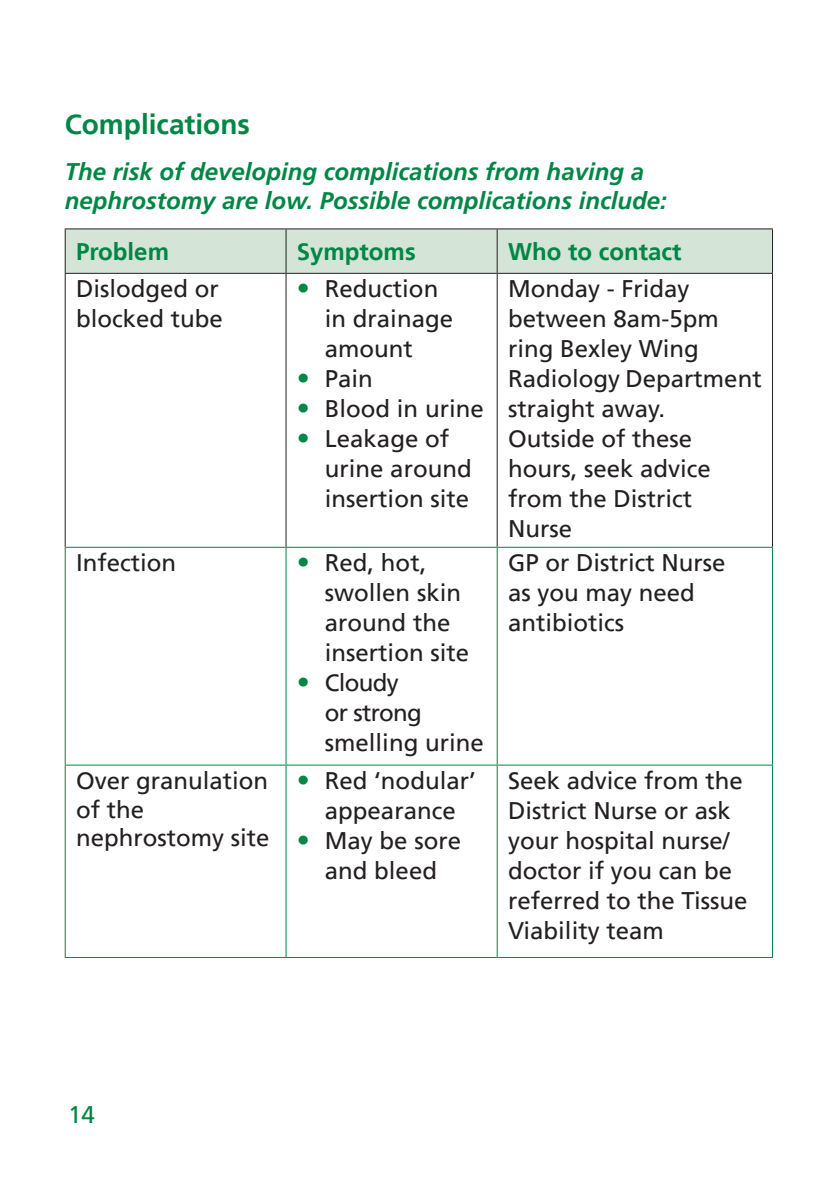
<style>
.page{position:relative;width:840px;height:1191px;background:#fff}
.page>*{position:absolute;margin:0;border:0;box-sizing:border-box;transform-origin:0 0}
.Main_Headings{font:700 28px "Frutiger LT";color:#008645}
.Body_Text{font:24px/30px "Frutiger LT";color:#231f20}
.Sub-sub_heading{font:italic 700 24px/28.8px "Frutiger LT";color:#008645}
.Sub_Heading{font:700 24px "Frutiger LT";color:#008645}
.t1{font:24px "Frutiger LT";color:#008645}
.s1{font-size:26px;color:#008645}
</style>
<div class="page">
<div style="left:66px;top:229px;width:705px;height:44px;background:#d4e4d7"></div>
<hr style="left:65px;top:273px;width:221px;height:1px;background:#231f20">
<hr style="left:286px;top:273px;width:211px;height:1px;background:#231f20">
<hr style="left:497px;top:273px;width:275px;height:1px;background:#231f20">
<hr style="left:65px;top:228px;width:221px;height:1px;background:#231f20">
<hr style="left:286px;top:228px;width:211px;height:1px;background:#231f20">
<hr style="left:497px;top:228px;width:275px;height:1px;background:#231f20">
<hr style="left:65px;top:274px;width:1px;height:273px;background:#231f20">
<hr style="left:285px;top:274px;width:1px;height:273px;background:#231f20">
<hr style="left:496px;top:274px;width:1px;height:273px;background:#231f20">
<hr style="left:771px;top:274px;width:1px;height:273px;background:#231f20">
<hr style="left:65px;top:229px;width:1px;height:44px;background:#231f20">
<hr style="left:65px;top:547px;width:221px;height:1px;background:#008645">
<hr style="left:65px;top:548px;width:1px;height:216px;background:#008645">
<hr style="left:286px;top:547px;width:211px;height:1px;background:#008645">
<hr style="left:285px;top:548px;width:1px;height:216px;background:#008645">
<hr style="left:497px;top:547px;width:275px;height:1px;background:#008645">
<hr style="left:496px;top:548px;width:1px;height:216px;background:#008645">
<hr style="left:771px;top:548px;width:1px;height:216px;background:#008645">
<hr style="left:65px;top:764px;width:221px;height:1px;background:#008645">
<hr style="left:65px;top:765px;width:1px;height:192px;background:#008645">
<hr style="left:286px;top:764px;width:211px;height:1px;background:#008645">
<hr style="left:285px;top:765px;width:1px;height:192px;background:#008645">
<hr style="left:497px;top:764px;width:275px;height:1px;background:#008645">
<hr style="left:496px;top:765px;width:1px;height:192px;background:#008645">
<hr style="left:771px;top:765px;width:1px;height:192px;background:#008645">
<hr style="left:65px;top:957px;width:221px;height:1px;background:#008645">
<hr style="left:286px;top:957px;width:211px;height:1px;background:#008645">
<hr style="left:497px;top:957px;width:275px;height:1px;background:#008645">
<hr style="left:285px;top:229px;width:1px;height:44px;background:#231f20">
<hr style="left:496px;top:229px;width:1px;height:44px;background:#231f20">
<hr style="left:771px;top:229px;width:1px;height:44px;background:#231f20">
<p class="Main_Headings" style="left:65px;top:108px;width:187px">Complications</p>
<p class="Sub-sub_heading" style="left:65px;top:158px;width:603px">The risk of developing complications from having a nephrostomy are low. Possible complications include:</p>
<p class="Sub_Heading" style="left:76px;top:238px;width:94px">Problem</p>
<p class="Sub_Heading" style="left:297px;top:238px;width:120px">Symptoms</p>
<p class="Sub_Heading" style="left:507px;top:238px;width:175px">Who to contact</p>
<p class="Body_Text" style="left:76px;top:274px;width:148px">Dislodged or blocked tube</p>
<p class="Body_Text" style="left:325px;top:274px;width:130px;text-indent:-28px"><span class="s1">•</span> Reduction in drainage amount</p>
<p class="Body_Text" style="left:297px;top:364px;width:78px"><span class="s1">•</span> Pain</p>
<p class="Body_Text" style="left:297px;top:394px;width:188px"><span class="s1">•</span> Blood in urine</p>
<p class="Body_Text" style="left:325px;top:424px;width:148px;text-indent:-28px"><span class="s1">•</span> Leakage of urine around insertion site</p>
<p class="Body_Text" style="left:507px;top:274px;width:212px">Monday - Friday between 8am-5pm</p>
<p class="Body_Text" style="left:507px;top:334px;width:255px">ring Bexley Wing<br>Radiology Department straight away.</p>
<p class="Body_Text" style="left:507px;top:424px;width:204px">Outside of these hours, seek advice from the District<br>Nurse</p>
<p class="Body_Text" style="left:76px;top:548px;width:102px">Infection</p>
<p class="Body_Text" style="left:325px;top:548px;width:146px;text-indent:-28px"><span class="s1">•</span> Red, hot, swollen skin around the insertion site</p>
<p class="Body_Text" style="left:325px;top:668px;width:160px;text-indent:-28px"><span class="s1">•</span> Cloudy<br>or strong smelling urine</p>
<p class="Body_Text" style="left:76px;top:766px;width:195px;line-height:28.8px">Over granulation of the nephrostomy site</p>
<p class="Body_Text" style="left:297px;top:765px;width:180px;text-align:center"><span class="s1">•</span> Red ‘nodular’ appearance</p>
<p class="Body_Text" style="left:297px;top:825px;width:166px;text-align:center"><span class="s1">•</span> May be sore and bleed</p>
<p class="Body_Text" style="left:507px;top:548px;width:219px">GP or District Nurse as you may need antibiotics</p>
<p class="Body_Text" style="left:507px;top:765px;width:241px">Seek advice from the<br>District Nurse or ask your hospital nurse/ doctor if you can be referred to the Tissue<br>Viability team</p>
<p class="t1" style="left:68px;top:1101px;width:28px">14</p>
</div>
